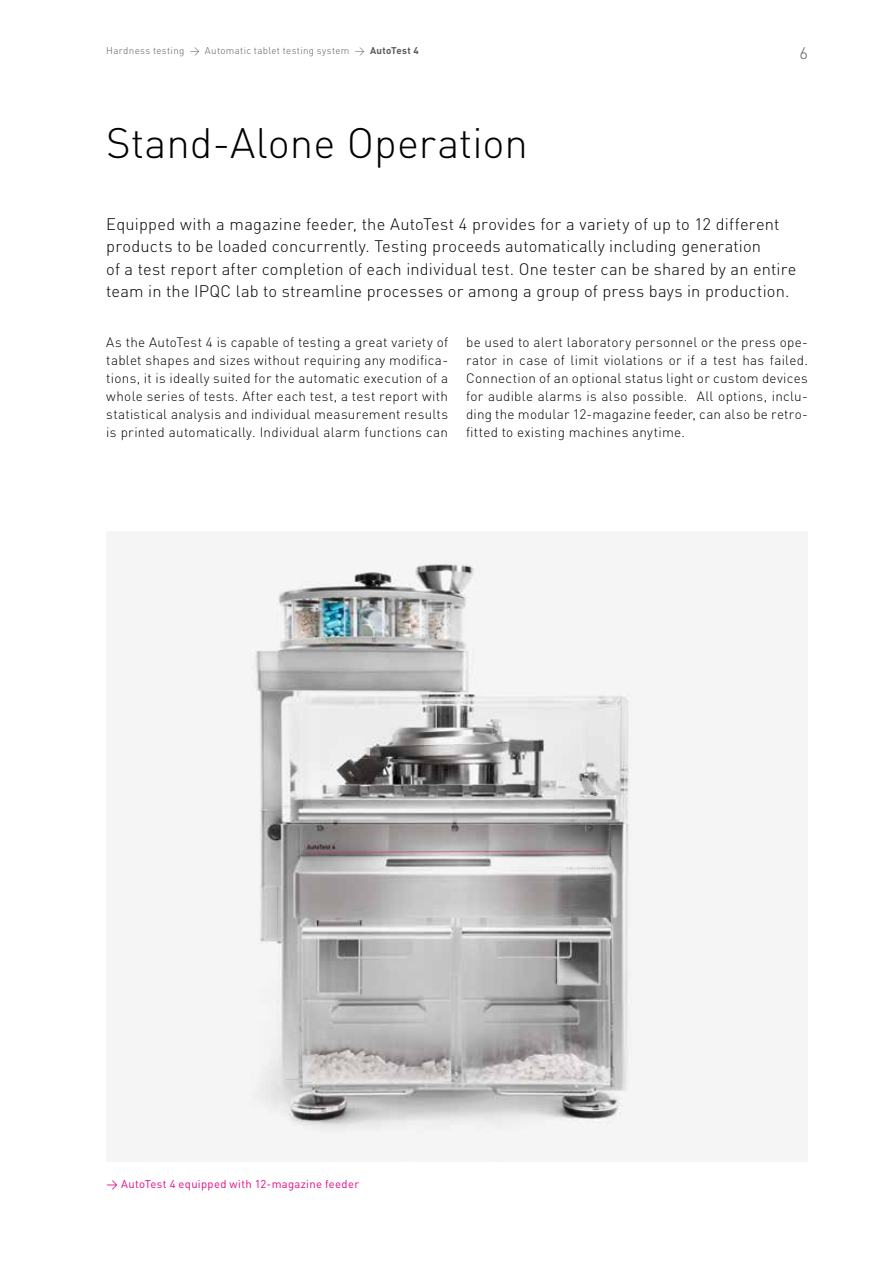
<style>
.page{position:relative;width:893px;height:1263px;background:#fff}
.page>*{position:absolute;margin:0;border:0;box-sizing:border-box;transform-origin:0 0}
.t1{font:300 42px "DIN";color:#000}
.t2{font:300 16.5px/22.5px "DIN";letter-spacing:.01em;color:#000}
.t3{font:300 16.5px "DIN";color:#5a5a59}
.t4{font:300 13.5px/18px "DIN";letter-spacing:.02em;color:#000;text-align:justify}
.t5{font:11.25px "DIN";letter-spacing:.03em;color:#e00785}
.t6{font:300 9.75px "DIN";letter-spacing:.035em;color:#5a5a59}
.s1{font-weight:700}
</style>
<div class="page">
<img style="left:250px;top:563px;width:382px;height:598px">
<p class="t6" style="left:106px;top:44px;width:314px">Hardness testing &gt; Automatic tablet testing system &gt; <span class="s1">AutoTest 4</span></p>
<h1 class="t1" style="left:106px;top:117px;width:423px">Stand-Alone Operation</h1>
<p class="t3" style="left:799px;top:42px;width:10px">6</p>
<p class="t2" style="left:106px;top:212px;width:692px">Equipped with a magazine feeder, the AutoTest 4 provides for a variety of up to 12 different products to be loaded concurrently. Testing proceeds automatically including generation<br>of a test report after completion of each individual test. One tester can be shared by an entire team in the IPQC lab to streamline processes or among a group of press bays in production.</p>
<p class="t4" style="left:106px;top:333px;width:343px">As the AutoTest 4 is capable of testing a great variety of tablet shapes and sizes without requiring any modifica&shy;tions, it is ideally suited for the automatic execution of a whole series of tests. After each test, a test report with statistical analysis and individual measurement results is printed automatically. Individual alarm functions can</p>
<p class="t4" style="left:466px;top:332px;width:343px">be used to alert laboratory personnel or the press ope&shy;rator in case of limit violations or if a test has failed.<br>Connection of an optional status light or custom devices for audible alarms is also possible. All options, inclu&shy;ding the modular 12-magazine feeder, can also be retro&shy;fitted to existing machines anytime.</p>
<p class="t5" style="left:106px;top:1177px;width:254px">&gt; AutoTest 4 equipped with 12-magazine feeder</p>
</div>
